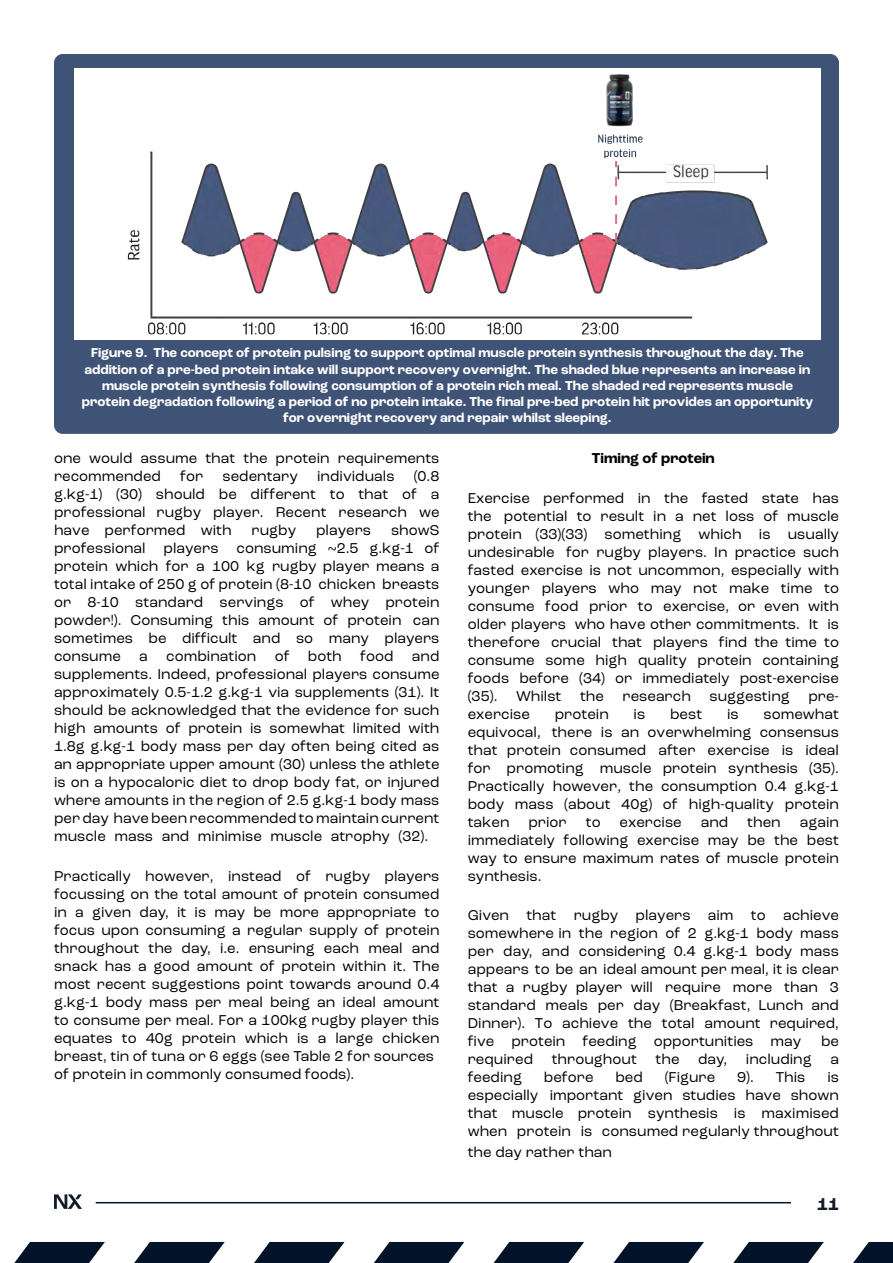
<style>
.page{position:relative;width:893px;height:1263px;background:#fff}
.page>*{position:absolute;margin:0;border:0;box-sizing:border-box;transform-origin:0 0}
.t1{font:700 18px "Roc Grotesk";color:#141c2b}
.t2{font:15px/18px "Roc Grotesk";color:#000;text-align:justify}
.t3{font:700 15px "Roc Grotesk";color:#000}
.t4{font:700 13.5px/16.2px "Roc Grotesk";color:#fff;text-align:center}
</style>
<div class="page">
<div style="left:54px;top:54px;width:785px;height:380px;background:#3f5376;border-radius:9px"></div>
<div style="left:75px;top:69px;width:746px;height:271px;background:#fff"></div>
<img style="left:127px;top:74px;width:640px;height:261px">
<svg style="left:54px;top:1194px;width:28px;height:15px"></svg>
<svg style="left:14px;top:1242px;width:91px;height:21px"></svg>
<svg style="left:134px;top:1242px;width:91px;height:21px"></svg>
<svg style="left:254px;top:1242px;width:90px;height:21px"></svg>
<svg style="left:374px;top:1242px;width:90px;height:21px"></svg>
<svg style="left:494px;top:1242px;width:90px;height:21px"></svg>
<svg style="left:613px;top:1242px;width:91px;height:21px"></svg>
<svg style="left:733px;top:1242px;width:160px;height:21px"></svg>
<hr style="left:96px;top:1202px;width:695px;height:1px;background:#031228">
<p class="t4" style="left:82px;top:345px;width:733px">Figure 9. The concept of protein pulsing to support optimal muscle protein synthesis throughout the day. The addition of a pre-bed protein intake will support recovery overnight. The shaded blue represents an increase in muscle protein synthesis following consumption of a protein rich meal. The shaded red represents muscle protein degradation following a period of no protein intake. The final pre-bed protein hit provides an opportunity for overnight recovery and repair whilst sleeping.</p>
<p class="t2" style="left:54px;top:449px;width:387px">one would assume that the protein requirements recommended</p>
<p class="t2" style="left:54px;top:467px;width:387px;text-indent:360px">(0.8 g.kg-1) (30) should be different to that of a professional rugby player. Recent research we have performed with</p>
<p class="t2" style="left:180px;top:467px;width:25px">for</p>
<p class="t2" style="left:222px;top:467px;width:77px">sedentary</p>
<p class="t2" style="left:317px;top:467px;width:79px">individuals</p>
<p class="t2" style="left:54px;top:521px;width:387px;text-indent:337px">showS professional players consuming ~2.5 g.kg-1 of protein which for a 100 kg rugby player means a total intake of 250 g of protein (8-10 chicken breasts or 8-10 standard servings of whey protein powder!). Consuming this amount of protein can sometimes be difficult and so many players consume a combination of both food and supplements. Indeed, professional players consume approximately 0.5-1.2 g.kg-1 via supplements (31). It should be acknowledged that the evidence for such high amounts of protein is somewhat limited with 1.8g g.kg-1 body mass per day often being cited as an appropriate upper amount (30) unless the athlete is on a hypocaloric diet to drop body fat, or injured where amounts in the region of 2.5 g.kg-1 body mass per day have been recommended to maintain current muscle mass and minimise muscle atrophy (32).</p>
<p class="t2" style="left:54px;top:867px;width:387px;text-align:left">Practically however, instead of rugby players focussing on the total amount of protein consumed in a given day, it is may be more appropriate to focus upon consuming a regular supply of protein throughout the day, i.e. ensuring each meal and snack has a good amount of protein within it. The most recent suggestions point towards around 0.4 g.kg-1 body mass per meal being an ideal amount to consume per meal. For a 100kg rugby player this equates to 40g protein which is a large chicken breast, tin of tuna or 6 eggs (see Table 2 for sources of protein in commonly consumed foods).</p>
<p class="t2" style="left:252px;top:521px;width:46px">rugby</p>
<p class="t2" style="left:316px;top:521px;width:57px">players</p>
<p class="t3" style="left:592px;top:449px;width:124px">Timing of protein</p>
<p class="t2" style="left:468px;top:489px;width:373px">Exercise performed in the fasted state has the potential to result in a net loss of muscle protein (33)(33) something which is usually undesirable for rugby players. In practice such fasted exercise is not uncommon, especially with younger players who may not make time to consume food prior to exercise, or even with older players who have other commitments. It is therefore crucial that players find the time to consume some high quality protein containing foods before (34) or immediately post-exercise (35). Whilst the research suggesting pre&shy;exercise</p>
<p class="t2" style="left:468px;top:705px;width:373px;text-indent:296px">somewhat equivocal, there is an overwhelming consensus that protein consumed after exercise is ideal for promoting muscle protein synthesis (35).<br>Practically however, the consumption 0.4 g.kg-1 body mass (about 40g) of high-quality protein taken</p>
<p class="t2" style="left:555px;top:705px;width:56px">protein</p>
<p class="t2" style="left:634px;top:705px;width:13px">is</p>
<p class="t2" style="left:670px;top:705px;width:34px">best</p>
<p class="t2" style="left:727px;top:705px;width:13px">is</p>
<p class="t2" style="left:528px;top:813px;width:40px">prior</p>
<p class="t2" style="left:586px;top:813px;width:16px">to</p>
<p class="t2" style="left:620px;top:813px;width:64px">exercise</p>
<p class="t2" style="left:701px;top:813px;width:29px">and</p>
<p class="t2" style="left:747px;top:813px;width:35px">then</p>
<p class="t2" style="left:468px;top:813px;width:373px;text-indent:332px">again immediately following exercise may be the best way to ensure maximum rates of muscle protein synthesis.</p>
<p class="t2" style="left:468px;top:906px;width:373px">Given that rugby players aim to achieve somewhere in the region of 2 g.kg-1 body mass per day, and considering 0.4 g.kg-1 body mass appears to be an ideal amount per meal, it is clear that a rugby player will require more than 3 standard meals per day (Breakfast, Lunch and Dinner). To achieve the total amount required, five protein feeding opportunities may</p>
<p class="t2" style="left:468px;top:1032px;width:373px;text-indent:353px">be required throughout the day, including a feeding</p>
<p class="t2" style="left:544px;top:1068px;width:51px">before</p>
<p class="t2" style="left:615px;top:1068px;width:29px">bed</p>
<p class="t2" style="left:665px;top:1068px;width:52px">(Figure</p>
<p class="t2" style="left:737px;top:1068px;width:18px">9).</p>
<p class="t2" style="left:776px;top:1068px;width:31px">This</p>
<p class="t2" style="left:468px;top:1068px;width:373px;text-indent:360px">is especially important given studies have shown that muscle protein synthesis is maximised when protein is consumed regularly throughout</p>
<p class="t2" style="left:468px;top:1143px;width:146px">the day rather than</p>
<p class="t1" style="left:817px;top:1193px;width:23px">11</p>
</div>
